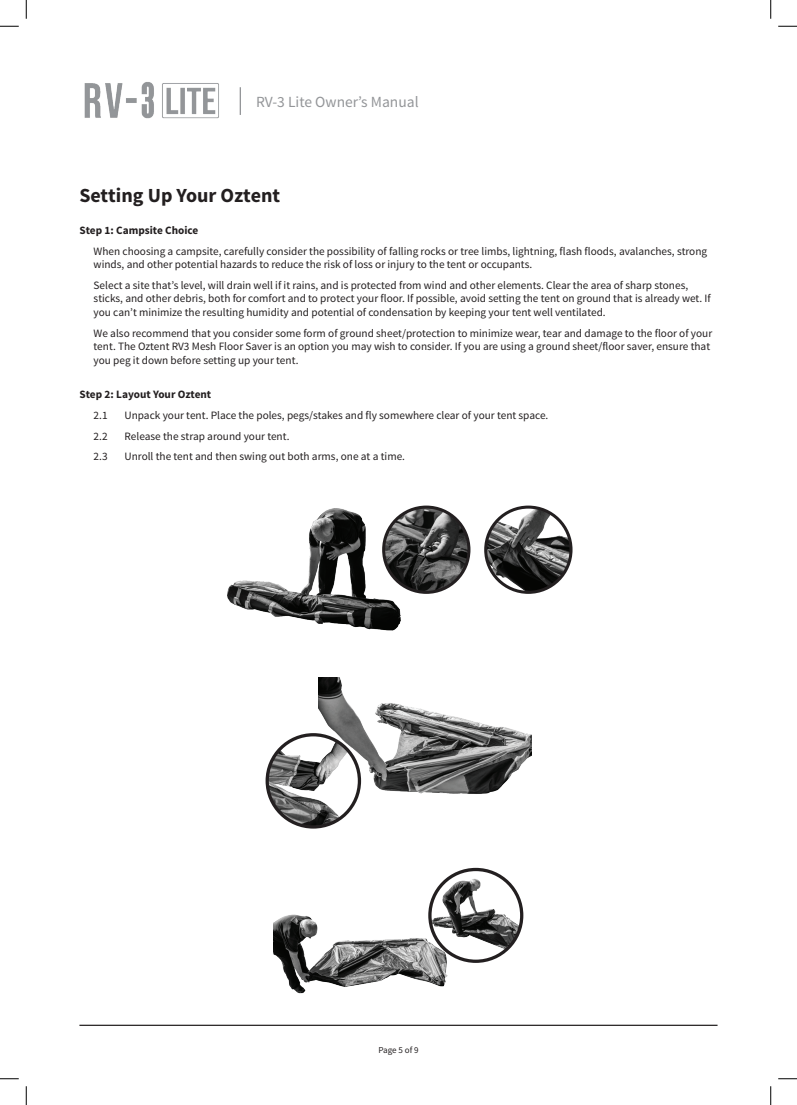
<style>
.page{position:relative;width:797px;height:1105px;background:#fff}
.page>*{position:absolute;margin:0;border:0;box-sizing:border-box;transform-origin:0 0}
.t1{font:700 20px "Source Sans Pro";color:#231f20}
.t2{font:15.5px "Source Sans Pro";color:#939598}
.t3{font:11.25px/13.5px "Source Sans Pro";color:#231f20}
.t4{font:700 11.25px "Source Sans Pro";color:#231f20}
.t5{font:9px "Source Sans Pro";letter-spacing:-.005em;color:#231f20}
</style>
<div class="page">
<hr style="left:79px;top:1025px;width:638px;height:1px;background:#231f20">
<svg style="left:240px;top:87px;width:1px;height:28px"></svg>
<img style="left:84px;top:82px;width:135px;height:37px">
<img style="left:227px;top:505px;width:229px;height:126px">
<img style="left:383px;top:507px;width:86px;height:85px;border-radius:43px">
<div style="left:382px;top:506px;width:88px;height:88px;border:3px solid #231f20;border-radius:50%"></div>
<img style="left:485px;top:507px;width:86px;height:85px;border-radius:43px">
<div style="left:484px;top:506px;width:88px;height:88px;border:3px solid #231f20;border-radius:50%"></div>
<img style="left:319px;top:678px;width:212px;height:126px">
<img style="left:267px;top:735px;width:92px;height:92px;border-radius:46px">
<div style="left:265px;top:733px;width:96px;height:96px;border:3px solid #231f20;border-radius:50%"></div>
<img style="left:273px;top:894px;width:212px;height:100px">
<img style="left:430px;top:869px;width:91px;height:92px;border-radius:46px">
<div style="left:428px;top:868px;width:95px;height:95px;border:3px solid #231f20;border-radius:50%"></div>
<svg style="left:0;top:25px;width:19px;height:2px"></svg>
<svg style="left:778px;top:25px;width:19px;height:2px"></svg>
<svg style="left:0;top:1078px;width:19px;height:1px"></svg>
<svg style="left:778px;top:1078px;width:19px;height:1px"></svg>
<svg style="left:25px;top:0;width:2px;height:19px"></svg>
<svg style="left:25px;top:1086px;width:2px;height:19px"></svg>
<svg style="left:770px;top:0;width:1px;height:19px"></svg>
<svg style="left:770px;top:1086px;width:1px;height:19px"></svg>
<h2 class="t2" style="left:256px;top:92px;width:164px">RV-3 Lite Owner’s Manual</h2>
<h1 class="t1" style="left:79px;top:183px;width:202px">Setting Up Your Oztent</h1>
<p class="t4" style="left:79px;top:223px;width:120px">Step 1: Campsite Choice</p>
<p class="t3" style="left:94px;top:245px;width:615px">When choosing a campsite, carefully consider the possibility of falling rocks or tree limbs, lightning, flash floods, avalanches, strong winds, and other potential hazards to reduce the risk of loss or injury to the tent or occupants.</p>
<p class="t3" style="left:94px;top:279px;width:618px">Select a site that’s level, will drain well if it rains, and is protected from wind and other elements. Clear the area of sharp stones, sticks, and other debris, both for comfort and to protect your floor. If possible, avoid setting the tent on ground that is already wet. If you can’t minimize the resulting humidity and potential of condensation by keeping your tent well ventilated.</p>
<p class="t3" style="left:94px;top:326px;width:620px">We also recommend that you consider some form of ground sheet/protection to minimize wear, tear and damage to the floor of your tent. The Oztent RV3 Mesh Floor Saver is an option you may wish to consider. If you are using a ground sheet/floor saver, ensure that you peg it down before setting up your tent.</p>
<p class="t4" style="left:79px;top:387px;width:133px">Step 2: Layout Your Oztent</p>
<p class="t3" style="left:94px;top:409px;width:15px">2.1</p>
<p class="t3" style="left:124px;top:409px;width:425px">Unpack your tent. Place the poles, pegs/stakes and fly somewhere clear of your tent space.</p>
<p class="t3" style="left:94px;top:429px;width:15px">2.2</p>
<p class="t3" style="left:124px;top:429px;width:167px">Release the strap around your tent.</p>
<p class="t3" style="left:94px;top:450px;width:15px">2.3</p>
<p class="t3" style="left:124px;top:450px;width:282px">Unroll the tent and then swing out both arms, one at a time.</p>
<p class="t5" style="left:378px;top:1045px;width:42px">Page 5 of 9</p>
</div>
